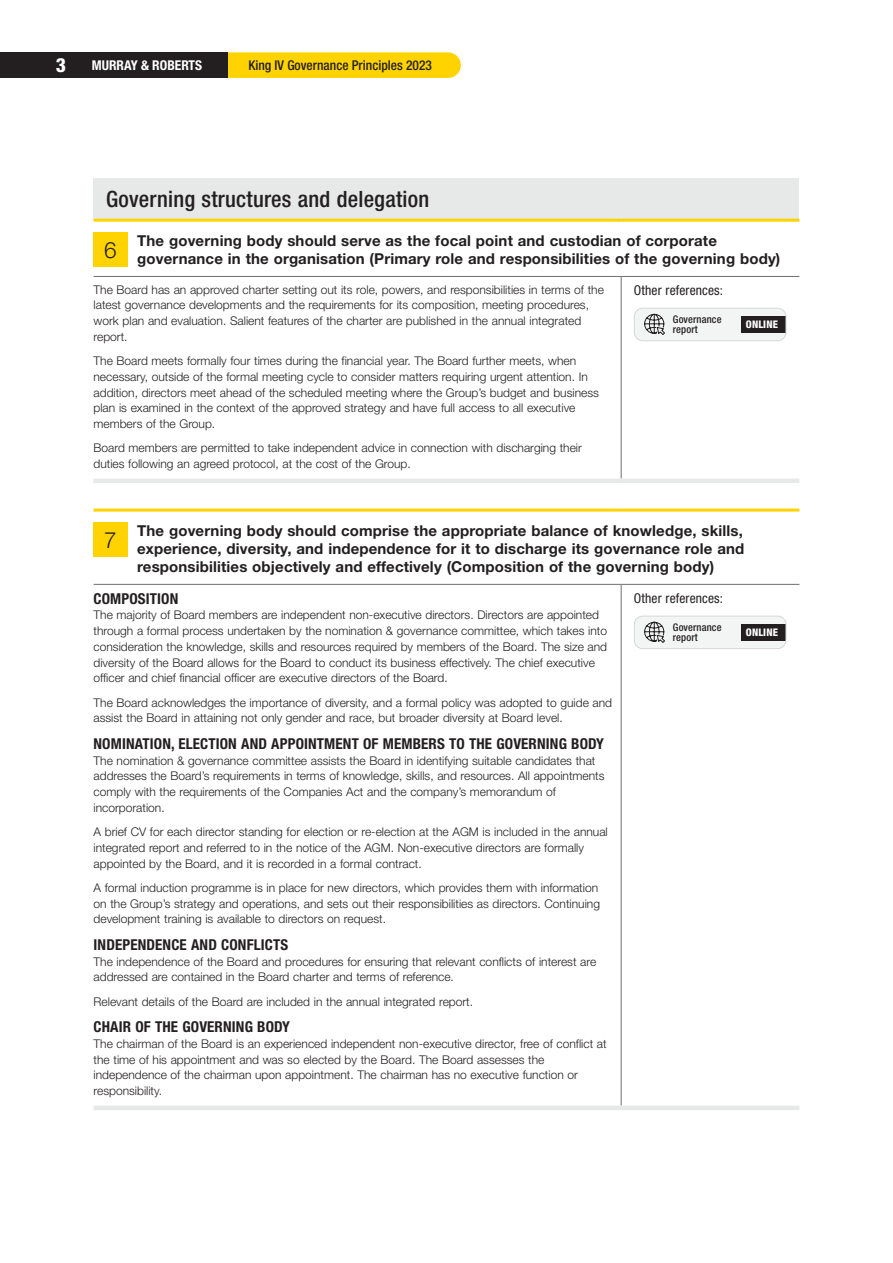
<style>
.page{position:relative;width:893px;height:1263px;background:#fff}
.page>*{position:absolute;margin:0;border:0;box-sizing:border-box;transform-origin:0 0}
.t1{font:500 condensed 22.5px "Helvetica Neue LT Std";letter-spacing:.01em;color:#231f20}
.t2{font:300 22.5px "Helvetica Neue LT Std";color:#231f20}
.t3{font:800 condensed 19.5px "Helvetica Neue LT Std";color:#fff}
.t4{font:700 15px/18px "Helvetica Neue LT Std";letter-spacing:.01em;color:#231f20}
.t5{font:700 condensed 15px "Helvetica Neue LT Std";letter-spacing:.01em;color:#231f20}
.t6{font:condensed 13.5px "Helvetica Neue LT Std";letter-spacing:.01em;color:#231f20}
.t7{font:500 condensed 13.5px "Helvetica Neue LT Std";color:#231f20}
.t8{font:700 condensed 13.5px "Helvetica Neue LT Std";color:#fff}
.t9{font:300 12px/15.8px "Helvetica Neue LT Std";color:#231f20}
.t10{font:500 condensed 10.5px/10.5px "Helvetica Neue LT Std";letter-spacing:.01em;color:#231f20}
.t11{font:800 condensed 10.5px "Helvetica Neue LT Std";letter-spacing:.01em;color:#fff}
</style>
<div class="page">
<div style="left:94px;top:179px;width:705px;height:41px;background:#e7e8e8"></div>
<hr style="left:94px;top:219px;width:527px;height:3px;background:#ffd300">
<hr style="left:621px;top:219px;width:178px;height:3px;background:#ffd300">
<hr style="left:94px;top:276px;width:527px;height:1px;background:#6d6f71">
<hr style="left:621px;top:276px;width:178px;height:1px;background:#6d6f71">
<hr style="left:621px;top:277px;width:1px;height:202px;background:#6d6f71">
<hr style="left:94px;top:479px;width:527px;height:4px;background:#e7e8e8">
<hr style="left:621px;top:479px;width:178px;height:4px;background:#e7e8e8">
<div style="left:94px;top:233px;width:34px;height:34px;background:#ffd300"></div>
<div style="left:634px;top:308px;width:152px;height:33px;background:#f3f4f4;border-radius:9px"></div>
<div style="left:742px;top:316px;width:44px;height:17px;background:#231f20"></div>
<div style="left:634px;top:308px;width:152px;height:33px;border:1px solid #d5d7d8;border-radius:9px"></div>
<svg style="left:644px;top:314px;width:21px;height:21px"></svg>
<hr style="left:94px;top:509px;width:527px;height:3px;background:#ffd300">
<hr style="left:621px;top:509px;width:178px;height:3px;background:#ffd300">
<hr style="left:94px;top:584px;width:527px;height:1px;background:#6d6f71">
<hr style="left:621px;top:584px;width:178px;height:1px;background:#6d6f71">
<hr style="left:621px;top:585px;width:1px;height:521px;background:#6d6f71">
<hr style="left:94px;top:1106px;width:527px;height:4px;background:#e7e8e8">
<hr style="left:621px;top:1106px;width:178px;height:4px;background:#e7e8e8">
<div style="left:94px;top:523px;width:34px;height:34px;background:#ffd300"></div>
<div style="left:634px;top:616px;width:152px;height:33px;background:#f3f4f4;border-radius:9px"></div>
<div style="left:742px;top:624px;width:44px;height:16px;background:#231f20"></div>
<div style="left:634px;top:616px;width:152px;height:33px;border:1px solid #d5d7d8;border-radius:9px"></div>
<svg style="left:644px;top:622px;width:21px;height:21px"></svg>
<svg style="left:227px;top:52px;width:234px;height:26px"></svg>
<div style="left:0;top:52px;width:227px;height:26px;background:#231f20"></div>
<h2 class="t3" style="left:56px;top:53px;width:12px">3</h2>
<p class="t8" style="left:92px;top:57px;width:112px">MURRAY &amp; ROBERTS</p>
<p class="t7" style="left:248px;top:57px;width:185px">King IV Governance Principles 2023</p>
<h1 class="t1" style="left:106px;top:186px;width:324px">Governing structures and delegation</h1>
<h1 class="t2" style="left:104px;top:236px;width:14px">6</h1>
<p class="t4" style="left:137px;top:231px;width:645px">The governing body should serve as the focal point and custodian of corporate governance in the organisation (Primary role and responsibilities of the governing body)</p>
<p class="t9" style="left:94px;top:281px;width:512px">The Board has an approved charter setting out its role, powers, and responsibilities in terms of the latest governance developments and the requirements for its composition, meeting procedures, work plan and evaluation. Salient features of the charter are published in the annual integrated report.</p>
<p class="t9" style="left:94px;top:353px;width:507px">The Board meets formally four times during the financial year. The Board further meets, when necessary, outside of the formal meeting cycle to consider matters requiring urgent attention. In addition, directors meet ahead of the scheduled meeting where the Group’s budget and business plan is examined in the context of the approved strategy and have full access to all executive members of the Group.</p>
<p class="t9" style="left:94px;top:440px;width:490px">Board members are permitted to take independent advice in connection with discharging their duties following an agreed protocol, at the cost of the Group.</p>
<p class="t6" style="left:634px;top:282px;width:91px">Other references:</p>
<p class="t10" style="left:673px;top:314px;width:50px">Governance report</p>
<p class="t11" style="left:746px;top:318px;width:34px">ONLINE</p>
<h1 class="t2" style="left:104px;top:526px;width:14px">7</h1>
<p class="t4" style="left:137px;top:521px;width:609px;text-align:justify">The governing body should comprise the appropriate balance of knowledge, skills, experience, diversity, and independence for it to discharge its governance role and responsibilities objectively and effectively (Composition of the governing body)</p>
<p class="t5" style="left:94px;top:589px;width:86px">COMPOSITION</p>
<p class="t9" style="left:94px;top:607px;width:515px">The majority of Board members are independent non-executive directors. Directors are appointed through a formal process undertaken by the nomination &amp; governance committee, which takes into consideration the knowledge, skills and resources required by members of the Board. The size and diversity of the Board allows for the Board to conduct its business effectively. The chief executive officer and chief financial officer are executive directors of the Board.</p>
<p class="t9" style="left:94px;top:694px;width:520px">The Board acknowledges the importance of diversity, and a formal policy was adopted to guide and assist the Board in attaining not only gender and race, but broader diversity at Board level.</p>
<p class="t5" style="left:94px;top:734px;width:512px">NOMINATION, ELECTION AND APPOINTMENT OF MEMBERS TO THE GOVERNING BODY</p>
<p class="t9" style="left:94px;top:752px;width:513px">The nomination &amp; governance committee assists the Board in identifying suitable candidates that addresses the Board’s requirements in terms of knowledge, skills, and resources. All appointments comply with the requirements of the Companies Act and the company’s memorandum of incorporation.</p>
<p class="t9" style="left:94px;top:824px;width:516px">A brief CV for each director standing for election or re-election at the AGM is included in the annual integrated report and referred to in the notice of the AGM. Non-executive directors are formally appointed by the Board, and it is recorded in a formal contract.</p>
<p class="t9" style="left:94px;top:879px;width:508px">A formal induction programme is in place for new directors, which provides them with information on the Group’s strategy and operations, and sets out their responsibilities as directors. Continuing development training is available to directors on request.</p>
<p class="t5" style="left:94px;top:935px;width:196px">INDEPENDENCE AND CONFLICTS</p>
<p class="t9" style="left:94px;top:953px;width:504px">The independence of the Board and procedures for ensuring that relevant conflicts of interest are addressed are contained in the Board charter and terms of reference.</p>
<p class="t9" style="left:94px;top:993px;width:381px">Relevant details of the Board are included in the annual integrated report.</p>
<p class="t5" style="left:94px;top:1018px;width:198px">CHAIR OF THE GOVERNING BODY</p>
<p class="t9" style="left:94px;top:1035px;width:515px">The chairman of the Board is an experienced independent non-executive director, free of conflict at the time of his appointment and was so elected by the Board. The Board assesses the independence of the chairman upon appointment. The chairman has no executive function or responsibility.</p>
<p class="t6" style="left:634px;top:590px;width:91px">Other references:</p>
<p class="t10" style="left:673px;top:621px;width:50px">Governance report</p>
<p class="t11" style="left:746px;top:626px;width:34px">ONLINE</p>
</div>
